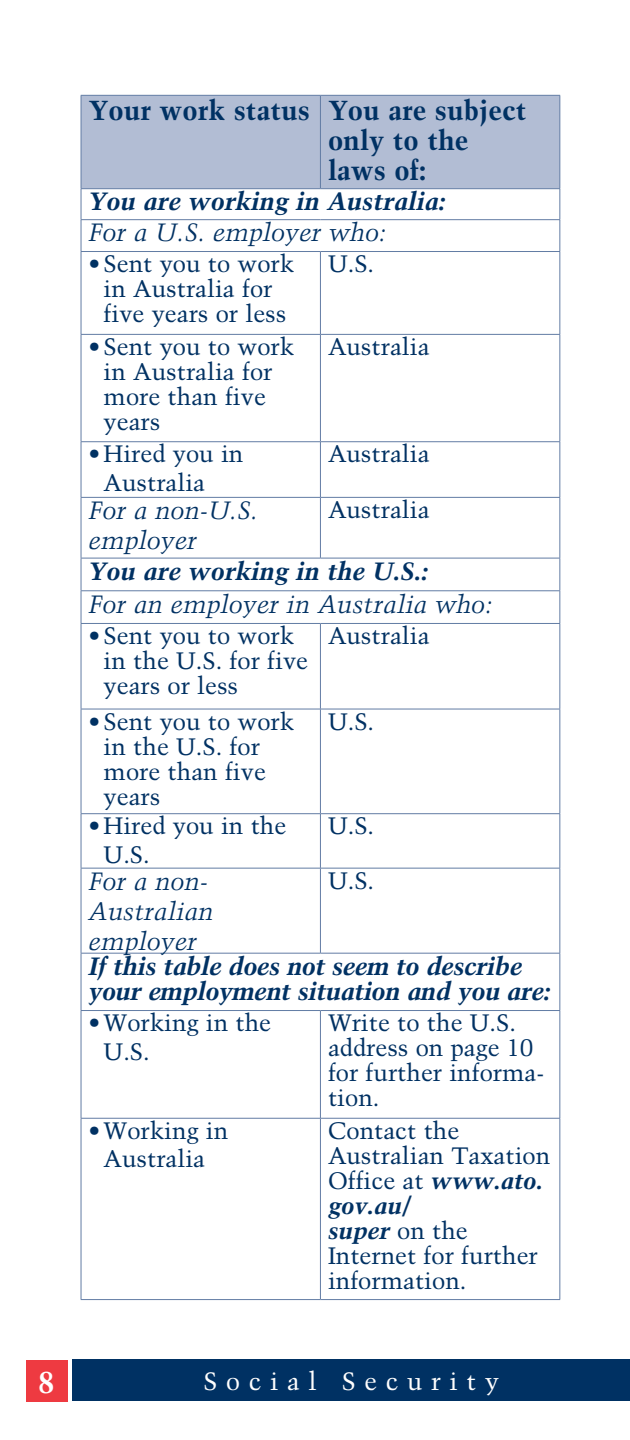
<style>
.page{position:relative;width:630px;height:1440px;background:#fff}
.page>*{position:absolute;margin:0;border:0;box-sizing:border-box;transform-origin:0 0}
.t1{font:700 30px "Trump Mediaeval";color:#fff}
.Paragraph_Table_Head{font:700 27.5px/30px "Trump Mediaeval";color:#003163}
.Paragraph_Table_Subh{font:italic 700 25px/25px "Trump Mediaeval";letter-spacing:-.015em;color:#003163}
.Paragraph_Table_Subh-2{font:italic 25px/30px "Trump Mediaeval";color:#003163}
.SSA_Pub_info{font:25px "Trump Mediaeval";letter-spacing:.35em;color:#fff}
.Paragraph_Table_Bull{font:23.75px/25px "Trump Mediaeval";color:#003163}
.Paragraph_Table{font:23.75px/25px "Trump Mediaeval";color:#003163}
.s1{font-weight:700;font-style:italic}
</style>
<div class="page">
<div style="left:26px;top:1360px;width:42px;height:42px;background:#ee3a41"></div>
<div style="left:82px;top:96px;width:477px;height:92px;background:#b2bdd4"></div>
<svg style="left:82px;top:189px;width:477px;height:929px"></svg>
<hr style="left:81px;top:95px;width:239px;height:1px;background:#627ca4">
<hr style="left:81px;top:96px;width:1px;height:92px;background:#627ca4">
<hr style="left:320px;top:95px;width:240px;height:1px;background:#627ca4">
<hr style="left:320px;top:96px;width:1px;height:92px;background:#627ca4">
<hr style="left:559px;top:96px;width:1px;height:92px;background:#627ca4">
<hr style="left:81px;top:188px;width:239px;height:1px;background:#627ca4">
<hr style="left:81px;top:189px;width:1px;height:30px;background:#627ca4">
<hr style="left:320px;top:188px;width:240px;height:1px;background:#627ca4">
<hr style="left:559px;top:189px;width:1px;height:30px;background:#627ca4">
<hr style="left:81px;top:219px;width:239px;height:1px;background:#627ca4">
<hr style="left:81px;top:220px;width:1px;height:31px;background:#627ca4">
<hr style="left:320px;top:219px;width:240px;height:1px;background:#627ca4">
<hr style="left:559px;top:220px;width:1px;height:31px;background:#627ca4">
<hr style="left:81px;top:251px;width:239px;height:1px;background:#627ca4">
<hr style="left:81px;top:252px;width:1px;height:82px;background:#627ca4">
<hr style="left:320px;top:251px;width:240px;height:1px;background:#627ca4">
<hr style="left:320px;top:252px;width:1px;height:82px;background:#627ca4">
<hr style="left:559px;top:252px;width:1px;height:82px;background:#627ca4">
<hr style="left:81px;top:334px;width:239px;height:1px;background:#627ca4">
<hr style="left:81px;top:335px;width:1px;height:106px;background:#627ca4">
<hr style="left:320px;top:334px;width:240px;height:1px;background:#627ca4">
<hr style="left:320px;top:335px;width:1px;height:106px;background:#627ca4">
<hr style="left:559px;top:335px;width:1px;height:106px;background:#627ca4">
<hr style="left:81px;top:441px;width:239px;height:1px;background:#627ca4">
<hr style="left:81px;top:442px;width:1px;height:55px;background:#627ca4">
<hr style="left:320px;top:441px;width:240px;height:1px;background:#627ca4">
<hr style="left:320px;top:442px;width:1px;height:55px;background:#627ca4">
<hr style="left:559px;top:442px;width:1px;height:55px;background:#627ca4">
<hr style="left:81px;top:497px;width:239px;height:1px;background:#627ca4">
<hr style="left:81px;top:498px;width:1px;height:60px;background:#627ca4">
<hr style="left:320px;top:497px;width:240px;height:1px;background:#627ca4">
<hr style="left:320px;top:498px;width:1px;height:60px;background:#627ca4">
<hr style="left:559px;top:498px;width:1px;height:60px;background:#627ca4">
<hr style="left:81px;top:558px;width:239px;height:1px;background:#627ca4">
<hr style="left:81px;top:558px;width:1px;height:32px;background:#627ca4">
<hr style="left:320px;top:558px;width:240px;height:1px;background:#627ca4">
<hr style="left:559px;top:558px;width:1px;height:32px;background:#627ca4">
<hr style="left:81px;top:590px;width:239px;height:1px;background:#627ca4">
<hr style="left:81px;top:591px;width:1px;height:32px;background:#627ca4">
<hr style="left:320px;top:590px;width:240px;height:1px;background:#627ca4">
<hr style="left:559px;top:591px;width:1px;height:32px;background:#627ca4">
<hr style="left:81px;top:623px;width:239px;height:1px;background:#627ca4">
<hr style="left:81px;top:624px;width:1px;height:85px;background:#627ca4">
<hr style="left:320px;top:623px;width:240px;height:1px;background:#627ca4">
<hr style="left:320px;top:624px;width:1px;height:85px;background:#627ca4">
<hr style="left:559px;top:624px;width:1px;height:85px;background:#627ca4">
<hr style="left:81px;top:709px;width:239px;height:1px;background:#627ca4">
<hr style="left:81px;top:709px;width:1px;height:104px;background:#627ca4">
<hr style="left:320px;top:709px;width:240px;height:1px;background:#627ca4">
<hr style="left:320px;top:709px;width:1px;height:104px;background:#627ca4">
<hr style="left:559px;top:709px;width:1px;height:104px;background:#627ca4">
<hr style="left:81px;top:813px;width:239px;height:1px;background:#627ca4">
<hr style="left:81px;top:814px;width:1px;height:54px;background:#627ca4">
<hr style="left:320px;top:813px;width:240px;height:1px;background:#627ca4">
<hr style="left:320px;top:814px;width:1px;height:54px;background:#627ca4">
<hr style="left:559px;top:814px;width:1px;height:54px;background:#627ca4">
<hr style="left:81px;top:868px;width:239px;height:1px;background:#627ca4">
<hr style="left:81px;top:868px;width:1px;height:85px;background:#627ca4">
<hr style="left:320px;top:868px;width:240px;height:1px;background:#627ca4">
<hr style="left:320px;top:868px;width:1px;height:85px;background:#627ca4">
<hr style="left:559px;top:868px;width:1px;height:85px;background:#627ca4">
<hr style="left:81px;top:953px;width:239px;height:1px;background:#627ca4">
<hr style="left:81px;top:953px;width:1px;height:57px;background:#627ca4">
<hr style="left:320px;top:953px;width:240px;height:1px;background:#627ca4">
<hr style="left:559px;top:953px;width:1px;height:57px;background:#627ca4">
<hr style="left:81px;top:1010px;width:239px;height:1px;background:#627ca4">
<hr style="left:81px;top:1011px;width:1px;height:107px;background:#627ca4">
<hr style="left:320px;top:1010px;width:240px;height:1px;background:#627ca4">
<hr style="left:320px;top:1011px;width:1px;height:107px;background:#627ca4">
<hr style="left:559px;top:1011px;width:1px;height:107px;background:#627ca4">
<hr style="left:81px;top:1118px;width:239px;height:1px;background:#627ca4">
<hr style="left:81px;top:1119px;width:1px;height:180px;background:#627ca4">
<hr style="left:320px;top:1118px;width:240px;height:1px;background:#627ca4">
<hr style="left:320px;top:1119px;width:1px;height:180px;background:#627ca4">
<hr style="left:559px;top:1119px;width:1px;height:180px;background:#627ca4">
<hr style="left:81px;top:1299px;width:239px;height:1px;background:#627ca4">
<hr style="left:320px;top:1299px;width:240px;height:1px;background:#627ca4">
<div style="left:73px;top:1359px;width:557px;height:42px;background:#003163"></div>
<p class="t1" style="left:38px;top:1363px;width:18px">8</p>
<p class="Paragraph_Table_Head" style="left:89px;top:95px;width:223px">Your work status</p>
<p class="Paragraph_Table_Head" style="left:328px;top:95px;width:200px">You are subject only to the laws of:</p>
<p class="Paragraph_Table_Subh" style="left:89px;top:189px;width:358px">You are working in Australia:</p>
<p class="Paragraph_Table_Subh-2" style="left:89px;top:217px;width:299px">For a U.S. employer who:</p>
<p class="Paragraph_Table_Bull" style="left:89px;top:251px;width:207px;text-align:center">•Sent you to work in Australia for five years or less</p>
<p class="Paragraph_Table" style="left:328px;top:251px;width:48px">U.S.</p>
<p class="Paragraph_Table_Bull" style="left:104px;top:334px;width:192px;text-indent:-15px">•Sent you to work in Australia for more than five years</p>
<p class="Paragraph_Table" style="left:328px;top:334px;width:103px">Australia</p>
<p class="Paragraph_Table_Bull" style="left:104px;top:440px;width:141px;line-height:28.5px;text-indent:-15px">•Hired you in<br>Australia</p>
<p class="Paragraph_Table" style="left:328px;top:441px;width:103px">Australia</p>
<p class="Paragraph_Table_Subh-2" style="left:89px;top:495px;width:171px">For a non-U.S. employer</p>
<p class="Paragraph_Table" style="left:328px;top:497px;width:103px">Australia</p>
<p class="Paragraph_Table_Subh" style="left:89px;top:558px;width:341px">You are working in the U.S.:</p>
<p class="Paragraph_Table_Subh-2" style="left:89px;top:588px;width:405px">For an employer in Australia who:</p>
<p class="Paragraph_Table_Bull" style="left:104px;top:623px;width:206px;text-indent:-15px">•Sent you to work in the U.S. for five years or less</p>
<p class="Paragraph_Table" style="left:328px;top:623px;width:103px">Australia</p>
<p class="Paragraph_Table_Bull" style="left:104px;top:709px;width:192px;text-indent:-15px">•Sent you to work in the U.S. for more than five years</p>
<p class="Paragraph_Table" style="left:328px;top:709px;width:48px">U.S.</p>
<p class="Paragraph_Table_Bull" style="left:104px;top:812px;width:184px;line-height:28.5px;text-indent:-15px">•Hired you in the<br>U.S.</p>
<p class="Paragraph_Table" style="left:328px;top:813px;width:48px">U.S.</p>
<p class="Paragraph_Table_Subh-2" style="left:89px;top:866px;width:127px">For a non-<br>Australian employer</p>
<p class="Paragraph_Table" style="left:328px;top:868px;width:48px">U.S.</p>
<p class="Paragraph_Table_Subh" style="left:89px;top:953px;width:463px">If this table does not seem to describe your employment situation and you are:</p>
<p class="Paragraph_Table_Bull" style="left:104px;top:1008px;width:169px;line-height:28.5px;text-indent:-15px">•Working in the<br>U.S.</p>
<p class="Paragraph_Table" style="left:328px;top:1010px;width:218px">Write to the U.S. address on page 10 for further informa&shy;tion.</p>
<p class="Paragraph_Table_Bull" style="left:89px;top:1116px;width:141px;line-height:28.5px;text-align:center">•Working in<br>Australia</p>
<p class="Paragraph_Table" style="left:328px;top:1118px;width:224px">Contact the<br>Australian Taxation<br>Office at <span class="s1">www.ato. gov.au/<br>super</span> on the<br>Internet for further information.</p>
<p class="SSA_Pub_info" style="left:204px;top:1366px;width:297px">Social Security</p>
</div>
